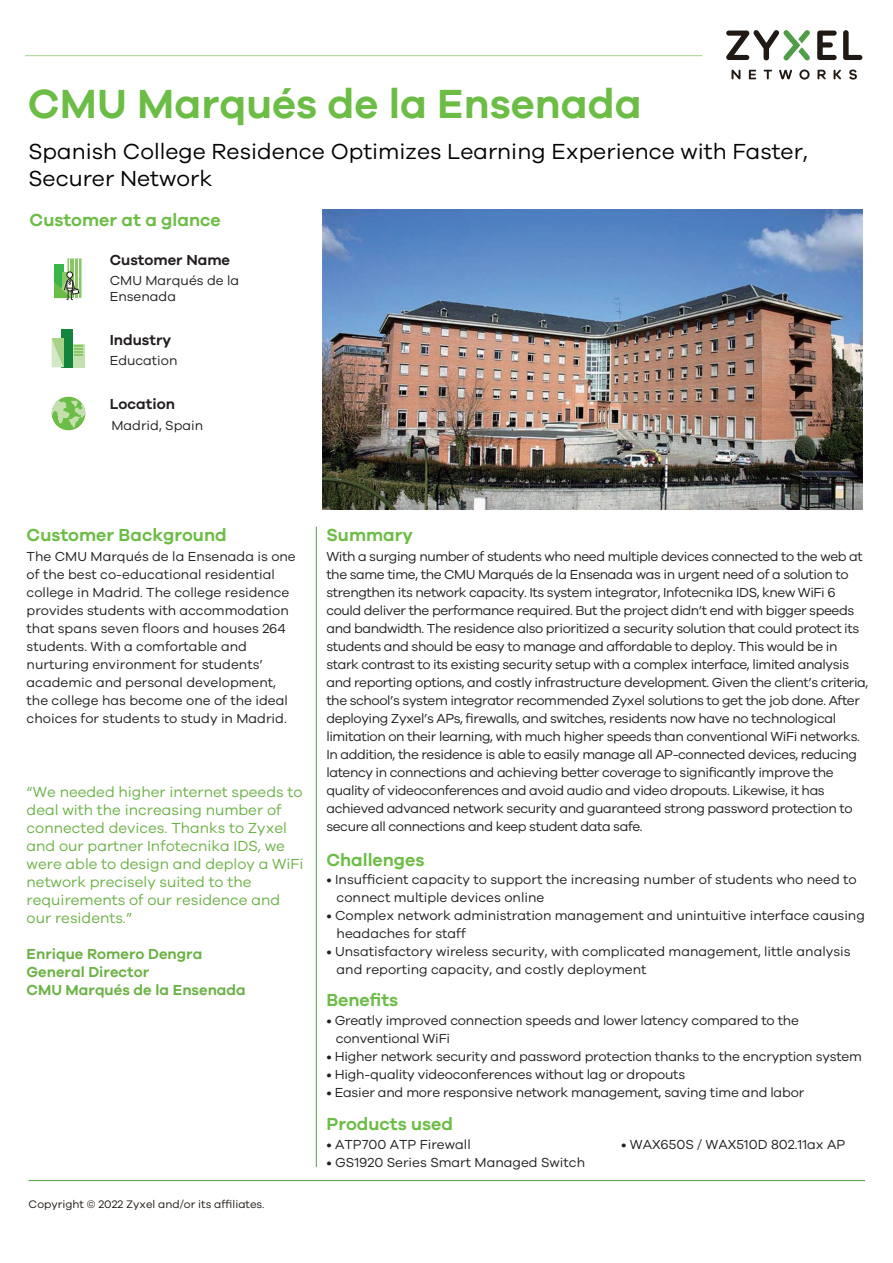
<style>
.page{position:relative;width:893px;height:1263px;background:#fff}
.page>*{position:absolute;margin:0;border:0;box-sizing:border-box;transform-origin:0 0}
.t1{font:600 42px "Galano Grotesque";color:#6cbd45}
.t2{font:22.5px/27px "Galano Grotesque";color:#030303}
.t3{font:600 18px "Galano Grotesque";color:#6cbd45}
.t4{font:15px/18px "Galano Grotesque";color:#6bb246}
.t5{font:600 15px/18px "Galano Grotesque";color:#6bb246}
.t6{font:600 15px "Galano Grotesque";color:#231f20}
.t7{font:13.5px/18px "Galano Grotesque";letter-spacing:-.03em;color:#231f20}
.t8{font:13.5px/18px "Galano Grotesque";color:#231f20}
.t9{font:13.5px/18px "Galano Grotesque";letter-spacing:-.005em;color:#231f20}
.t10{font:11.25px "Galano Grotesque";color:#211814}
</style>
<div class="page">
<div style="left:61px;top:329px;width:12px;height:38px;background:#13843e"></div>
<div style="left:73px;top:344px;width:11px;height:23px;background:#c3e0ae"></div>
<svg style="left:52px;top:339px;width:11px;height:28px"></svg>
<svg style="left:74px;top:345px;width:9px;height:11px"></svg>
<svg style="left:54px;top:258px;width:28px;height:42px"></svg>
<svg style="left:51px;top:396px;width:35px;height:35px"></svg>
<img style="left:323px;top:209px;width:540px;height:300px">
<svg style="left:731px;top:70px;width:9px;height:9px"></svg>
<svg style="left:749px;top:70px;width:7px;height:9px"></svg>
<svg style="left:764px;top:70px;width:8px;height:9px"></svg>
<svg style="left:779px;top:70px;width:13px;height:9px"></svg>
<svg style="left:799px;top:69px;width:11px;height:11px"></svg>
<svg style="left:834px;top:70px;width:7px;height:9px"></svg>
<svg style="left:849px;top:69px;width:8px;height:11px"></svg>
<svg style="left:817px;top:70px;width:9px;height:9px"></svg>
<svg style="left:843px;top:30px;width:19px;height:30px"></svg>
<svg style="left:817px;top:31px;width:20px;height:29px"></svg>
<svg style="left:726px;top:30px;width:84px;height:30px"></svg>
<hr style="left:25px;top:55px;width:677px;height:1px;background:#a7d389">
<hr style="left:316px;top:527px;width:1px;height:640px;background:#4f9d46">
<hr style="left:29px;top:1180px;width:836px;height:1px;background:#4f9d46">
<h1 class="t1" style="left:28px;top:79px;width:615px">CMU Marqués de la Ensenada</h1>
<h2 class="t2" style="left:28px;top:138px;width:781px">Spanish College Residence Optimizes Learning Experience with Faster,<br>Securer Network</h2>
<h3 class="t3" style="left:30px;top:209px;width:193px">Customer at a glance</h3>
<p class="t6" style="left:110px;top:251px;width:122px">Customer Name</p>
<p class="t8" style="left:110px;top:272px;width:131px;line-height:16.2px">CMU Marqués de la<br>Ensenada</p>
<p class="t6" style="left:110px;top:331px;width:63px">Industry</p>
<p class="t8" style="left:110px;top:351px;width:69px">Education</p>
<p class="t6" style="left:110px;top:395px;width:67px">Location</p>
<p class="t8" style="left:111px;top:416px;width:93px">Madrid, Spain</p>
<h3 class="t3" style="left:27px;top:524px;width:202px">Customer Background</h3>
<p class="t8" style="left:27px;top:547px;width:271px">The CMU Marqués de la Ensenada is one of the best co-educational residential college in Madrid. The college residence provides students with accommodation that spans seven floors and houses 264 students. With a comfortable and nurturing environment for students’ academic and personal development, the college has become one of the ideal choices for students to study in Madrid.</p>
<p class="t4" style="left:27px;top:782px;width:278px">“We needed higher internet speeds to deal with the increasing number of connected devices. Thanks to Zyxel and our partner Infotecnika IDS, we were able to design and deploy a WiFi network precisely suited to the requirements of our residence and our residents.”</p>
<p class="t5" style="left:27px;top:944px;width:221px">Enrique Romero Dengra<br>General Director<br>CMU Marqués de la Ensenada</p>
<p class="t10" style="left:29px;top:1197px;width:237px">Copyright © 2022 Zyxel and/or its affiliates.</p>
<h3 class="t3" style="left:326px;top:524px;width:88px">Summary</h3>
<p class="t7" style="left:326px;top:547px;width:543px">With a surging number of students who need multiple devices connected to the web at the same time, the CMU Marqués de la Ensenada was in urgent need of a solution to strengthen its network capacity. Its system integrator, Infotecnika IDS, knew WiFi 6 could deliver the performance required. But the project didn’t end with bigger speeds and bandwidth. The residence also prioritized a security solution that could protect its students and should be easy to manage and affordable to deploy. This would be in stark contrast to its existing security setup with a complex interface, limited analysis and reporting options, and costly infrastructure development. Given the client’s criteria, the school’s system integrator recommended Zyxel solutions to get the job done. After deploying Zyxel’s APs, firewalls, and switches, residents now have no technological limitation on their learning, with much higher speeds than conventional WiFi networks.<br>In addition, the residence is able to easily manage all AP-connected devices, reducing latency in connections and achieving better coverage to significantly improve the quality of videoconferences and avoid audio and video dropouts. Likewise, it has achieved advanced network security and guaranteed strong password protection to secure all connections and keep student data safe.</p>
<h3 class="t3" style="left:326px;top:849px;width:100px">Challenges</h3>
<p class="t8" style="left:337px;top:869px;width:522px;text-indent:-10px">• Insufficient capacity to support the increasing number of students who need to connect multiple devices online</p>
<p class="t9" style="left:337px;top:905px;width:530px;text-indent:-10px">• Complex network administration management and unintuitive interface causing headaches for staff</p>
<p class="t8" style="left:337px;top:941px;width:516px;text-indent:-10px">• Unsatisfactory wireless security, with complicated management, little analysis and reporting capacity, and costly deployment</p>
<h3 class="t3" style="left:326px;top:989px;width:73px">Benefits</h3>
<p class="t7" style="left:336px;top:1011px;width:464px;text-indent:-10px">• Greatly improved connection speeds and lower latency compared to the conventional WiFi</p>
<p class="t7" style="left:326px;top:1047px;width:537px">• Higher network security and password protection thanks to the encryption system</p>
<p class="t7" style="left:326px;top:1065px;width:360px">• High-quality videoconferences without lag or dropouts</p>
<p class="t7" style="left:326px;top:1083px;width:479px">• Easier and more responsive network management, saving time and labor</p>
<h3 class="t3" style="left:326px;top:1112px;width:128px">Products used</h3>
<p class="t8" style="left:326px;top:1135px;width:146px">• ATP700 ATP Firewall</p>
<p class="t8" style="left:326px;top:1153px;width:260px">• GS1920 Series Smart Managed Switch</p>
<p class="t8" style="left:621px;top:1135px;width:226px">• WAX650S / WAX510D 802.11ax AP</p>
</div>
